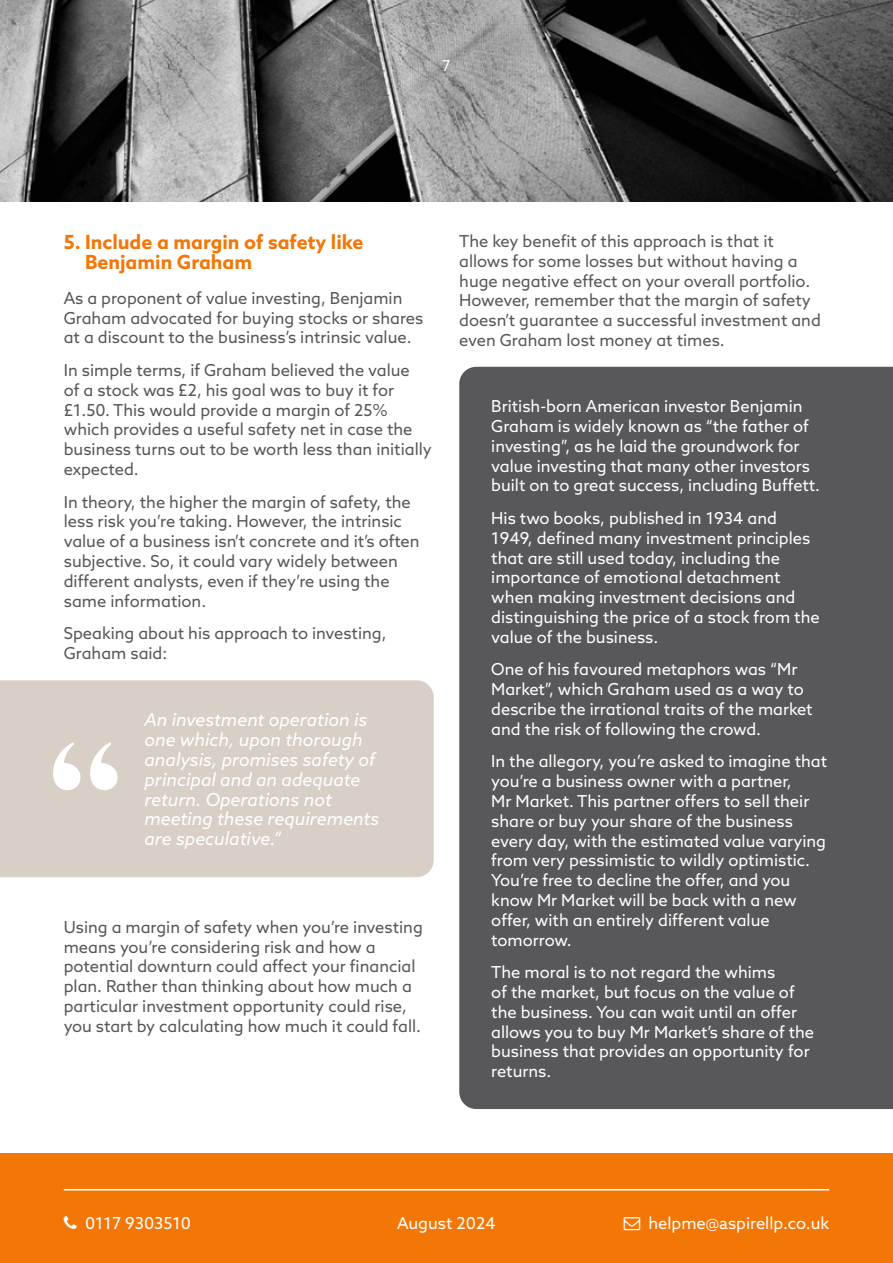
<style>
.page{position:relative;width:893px;height:1263px;background:#fff}
.page>*{position:absolute;margin:0;border:0;box-sizing:border-box;transform-origin:0 0}
.t1{font:175.8px "DM Serif Display";color:#fff}
.t2{font:700 19.5px/19.8px "Azo Sans";color:#f27706}
.t3{font:italic 18px/19.8px "Azo Sans";color:#fff}
.t4{font:16.5px/19.8px "Azo Sans";color:#fff}
.t5{font:16.5px/19.8px "Azo Sans";color:#575756}
.t6{font:15px "Azo Sans";color:#fff}
</style>
<div class="page">
<img style="left:0;top:0;width:893px;height:202px">
<div style="left:0;top:1153px;width:893px;height:110px;background:#f27706"></div>
<hr style="left:64px;top:1189px;width:765px;height:1px;background:#fff">
<div style="left:0;top:680px;width:434px;height:197px;background:#d8cfc6"></div>
<div style="left:459px;top:367px;width:434px;height:742px;background:#58585b"></div>
<p class="t6" style="left:442px;top:56px;width:10px">7</p>
<p class="t2" style="left:85px;top:232px;width:280px;text-indent:-21px">5. Include a margin of safety like<br>Benjamin Graham</p>
<p class="t5" style="left:64px;top:288px;width:361px">As a proponent of value investing, Benjamin<br>Graham advocated for buying stocks or shares at a discount to the business’s intrinsic value.</p>
<p class="t5" style="left:64px;top:360px;width:370px">In simple terms, if Graham believed the value<br>of a stock was £2, his goal was to buy it for £1.50. This would provide a margin of 25% which provides a useful safety net in case the business turns out to be worth less than initially expected.</p>
<p class="t5" style="left:64px;top:492px;width:357px">In theory, the higher the margin of safety, the less risk you’re taking. However, the intrinsic value of a business isn’t concrete and it’s often subjective. So, it could vary widely between different analysts, even if they’re using the same information.</p>
<p class="t5" style="left:64px;top:623px;width:324px">Speaking about his approach to investing,<br>Graham said:</p>
<h1 class="t1" style="left:48px;top:710px;width:76px">“</h1>
<p class="t3" style="left:144px;top:710px;width:236px">An investment operation is one which, upon thorough analysis, promises safety of principal and an adequate return. Operations not meeting these requirements</p>
<p class="t3" style="left:144px;top:829px;width:138px">are speculative.”</p>
<p class="t5" style="left:64px;top:917px;width:361px">Using a margin of safety when you’re investing means you’re considering risk and how a potential downturn could affect your financial plan. Rather than thinking about how much a particular investment opportunity could rise, you start by calculating how much it could fall.</p>
<p class="t5" style="left:459px;top:231px;width:363px">The key benefit of this approach is that it allows for some losses but without having a huge negative effect on your overall portfolio.<br>However, remember that the margin of safety doesn’t guarantee a successful investment and even Graham lost money at times.</p>
<p class="t4" style="left:491px;top:396px;width:330px">British-born American investor Benjamin Graham is widely known as “the father of investing”, as he laid the groundwork for value investing that many other investors built on to great success, including Buffett.</p>
<p class="t4" style="left:491px;top:508px;width:330px">His two books, published in 1934 and 1949, defined many investment principles that are still used today, including the importance of emotional detachment when making investment decisions and distinguishing the price of a stock from the value of the business.</p>
<p class="t4" style="left:491px;top:659px;width:323px">One of his favoured metaphors was “Mr Market”, which Graham used as a way to describe the irrational traits of the market and the risk of following the crowd.</p>
<p class="t4" style="left:491px;top:751px;width:337px">In the allegory, you’re asked to imagine that you’re a business owner with a partner,<br>Mr Market. This partner offers to sell their share or buy your share of the business every day, with the estimated value varying from very pessimistic to wildly optimistic.<br>You’re free to decline the offer, and you know Mr Market will be back with a new offer, with an entirely different value tomorrow.</p>
<p class="t4" style="left:491px;top:962px;width:324px">The moral is to not regard the whims<br>of the market, but focus on the value of the business. You can wait until an offer allows you to buy Mr Market’s share of the business that provides an opportunity for returns.</p>
<p class="t4" style="left:85px;top:1213px;width:107px">0117 9303510</p>
<p class="t4" style="left:648px;top:1213px;width:182px">helpme@aspirellp.co.uk</p>
<p class="t4" style="left:397px;top:1213px;width:100px">August 2024</p>
</div>
